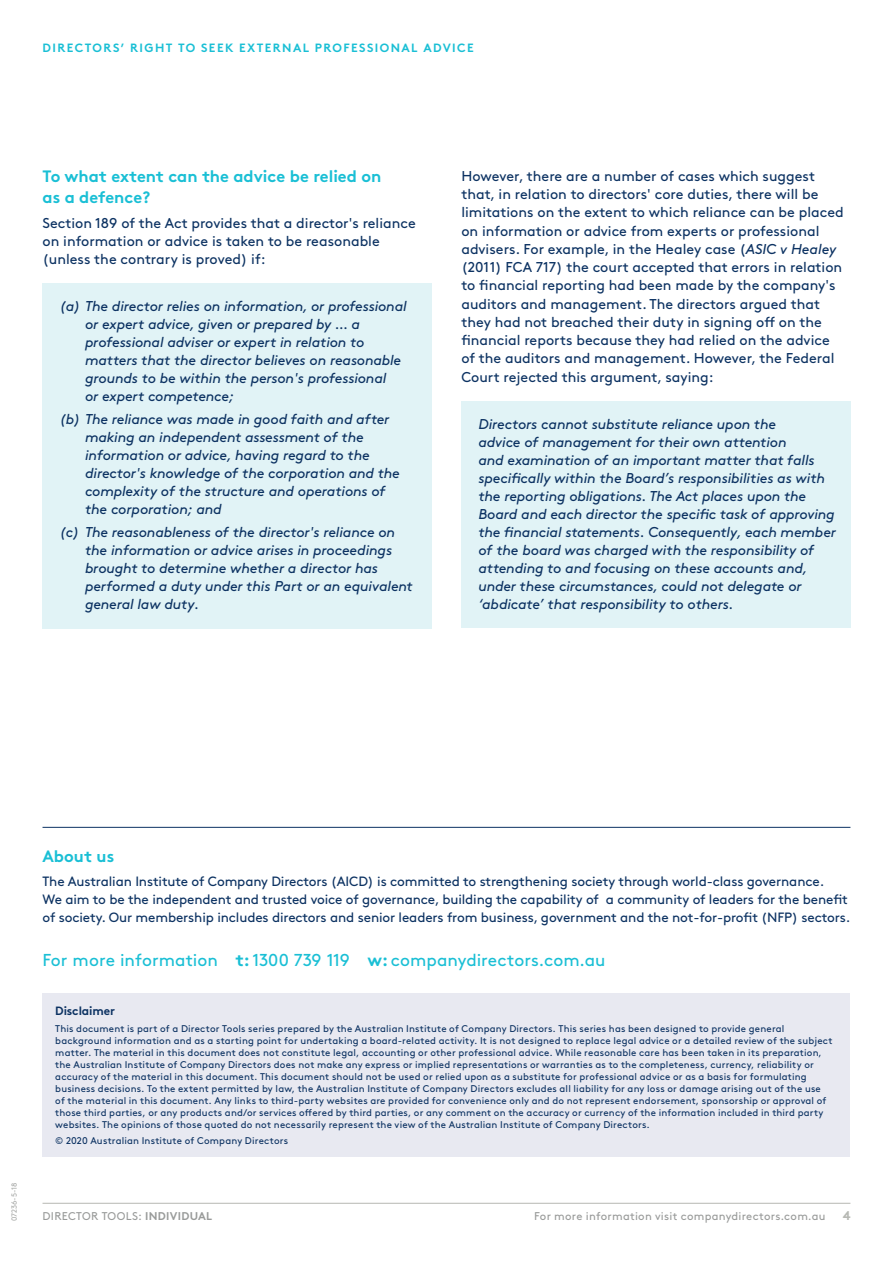
<style>
.page{position:relative;width:893px;height:1263px;background:#fff}
.page>*{position:absolute;margin:0;border:0;box-sizing:border-box;transform-origin:0 0}
.t1{font:17.25px "Brown Std";color:#1abfd5}
.t2{font:700 16.5px/21px "Brown Std";color:#1abfd5}
.t3{font:italic 14.25px/18px "Brown Std";letter-spacing:-.01em;color:#0c3262}
.t4{font:14.25px/18.3px "Brown Std";color:#0c3262}
.t5{font:13.5px/18px "Brown Std";letter-spacing:-.01em;color:#0c3262}
.t6{font:700 12.75px "Brown Std";color:#b6b8b3}
.t7{font:700 12px "Brown Std";letter-spacing:.12em;color:#1abfd5}
.t8{font:700 12px "Brown Std";letter-spacing:-.01em;color:#0c3262}
.t9{font:11.25px "Brown Std";letter-spacing:.025em;color:#999b9a}
.t10{font:9.75px/12px "Brown Std";letter-spacing:.02em;color:#0c3262}
.t11{font:7.5px "Brown Std";color:#abadab}
.s1{font-style:italic}
.s2{font-weight:700}
</style>
<div class="page">
<hr style="left:43px;top:1203px;width:807px;height:1px;background:#b6b8b3">
<div style="left:43px;top:283px;width:389px;height:345px;background:#e1f3f6"></div>
<div style="left:461px;top:401px;width:389px;height:227px;background:#e1f3f6"></div>
<div style="left:43px;top:994px;width:807px;height:163px;background:#e8e9f1"></div>
<hr style="left:43px;top:827px;width:807px;height:1px;background:#0c3262">
<p class="t7" style="left:43px;top:40px;width:433px">DIRECTORS’ RIGHT TO SEEK EXTERNAL PROFESSIONAL ADVICE</p>
<h2 class="t2" style="left:43px;top:166px;width:340px">To what extent can the advice be relied on as a defence?</h2>
<h3 class="t4" style="left:43px;top:214px;width:375px">Section 189 of the Act provides that a director's reliance on information or advice is taken to be reasonable (unless the contrary is proved) if:</h3>
<p class="t3" style="left:85px;top:297px;width:323px;text-indent:-26px">(a) The director relies on information, or professional or expert advice, given or prepared by … a professional adviser or expert in relation to matters that the director believes on reasonable grounds to be within the person's professional<br>or expert competence;</p>
<p class="t3" style="left:85px;top:410px;width:316px;text-indent:-26px">(b) The reliance was made in good faith and after making an independent assessment of the information or advice, having regard to the director's knowledge of the corporation and the complexity of the structure and operations of the corporation; and</p>
<h3 class="t3" style="left:85px;top:523px;width:329px;text-indent:-26px">(c) The reasonableness of the director's reliance on the information or advice arises in proceedings brought to determine whether a director has performed a duty under this Part or an equivalent general law duty.</h3>
<p class="t4" style="left:461px;top:167px;width:384px">However, there are a number of cases which suggest that, in relation to directors' core duties, there will be limitations on the extent to which reliance can be placed on information or advice from experts or professional advisers. For example, in the Healey case (<span class="s1">ASIC v Healey </span>(2011) FCA 717) the court accepted that errors in relation to financial reporting had been made by the company's auditors and management. The directors argued that they had not breached their duty in signing off on the financial reports because they had relied on the advice of the auditors and management. However, the Federal Court rejected this argument, saying:</p>
<p class="t3" style="left:478px;top:415px;width:359px">Directors cannot substitute reliance upon the<br>advice of management for their own attention<br>and examination of an important matter that falls specifically within the Board’s responsibilities as with the reporting obligations. The Act places upon the Board and each director the specific task of approving the financial statements. Consequently, each member of the board was charged with the responsibility of attending to and focusing on these accounts and, under these circumstances, could not delegate or ‘abdicate’ that responsibility to others.</p>
<p class="t11" style="left:10px;top:1221px;width:40px;rotate:-90deg">07236-5-18</p>
<h2 class="t2" style="left:43px;top:845px;width:73px">About us</h2>
<p class="t5" style="left:43px;top:872px;width:809px">The Australian Institute of Company Directors (AICD) is committed to strengthening society through world-class governance.<br>We aim to be the independent and trusted voice of governance, building the capability of a community of leaders for the benefit of society. Our membership includes directors and senior leaders from business, government and the not-for-profit (NFP) sectors.</p>
<h1 class="t1" style="left:43px;top:950px;width:564px">For more information <span class="s2">t:</span> 1300 739 119 <span class="s2">w:</span> companydirectors.com.au</h1>
<p class="t8" style="left:55px;top:1004px;width:61px">Disclaimer</p>
<p class="t10" style="left:55px;top:1022px;width:779px">This document is part of a Director Tools series prepared by the Australian Institute of Company Directors. This series has been designed to provide general background information and as a starting point for undertaking a board-related activity. It is not designed to replace legal advice or a detailed review of the subject matter. The material in this document does not constitute legal, accounting or other professional advice. While reasonable care has been taken in its preparation, the Australian Institute of Company Directors does not make any express or implied representations or warranties as to the completeness, currency, reliability or accuracy of the material in this document. This document should not be used or relied upon as a substitute for professional advice or as a basis for formulating business decisions. To the extent permitted by law, the Australian Institute of Company Directors excludes all liability for any loss or damage arising out of the use of the material in this document. Any links to third-party websites are provided for convenience only and do not represent endorsement, sponsorship or approval of those third parties, or any products and/or services offered by third parties, or any comment on the accuracy or currency of the information included in third party websites. The opinions of those quoted do not necessarily represent the view of the Australian Institute of Company Directors.</p>
<p class="t10" style="left:55px;top:1134px;width:234px">© 2020 Australian Institute of Company Directors</p>
<p class="t9" style="left:43px;top:1210px;width:171px">DIRECTOR TOOLS: <span class="s2">INDIVIDUAL</span></p>
<p class="t9" style="left:534px;top:1210px;width:293px">For more information visit companydirectors.com.au</p>
<h3 class="t6" style="left:843px;top:1208px;width:9px">4</h3>
</div>
